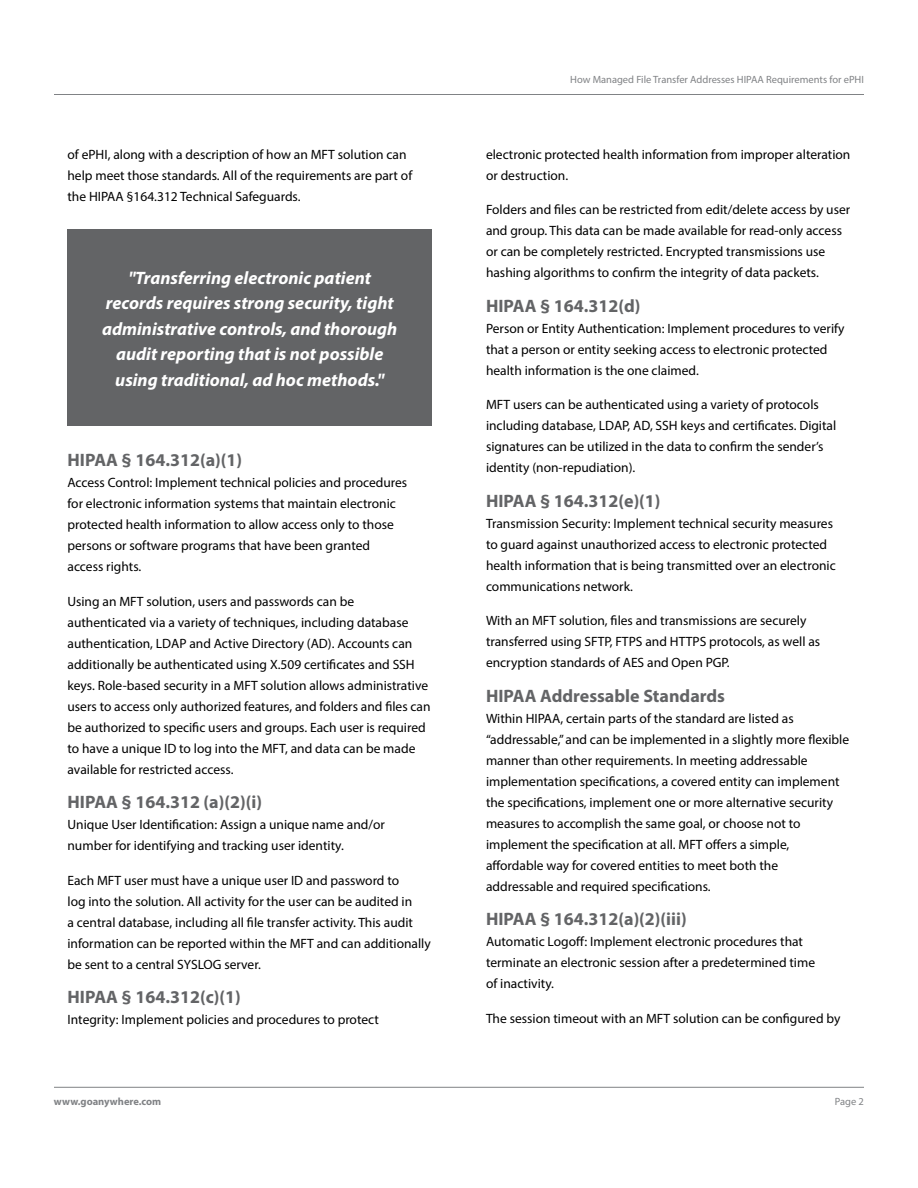
<style>
.page{position:relative;width:918px;height:1188px;background:#fff}
.page>*{position:absolute;margin:0;border:0;box-sizing:border-box;transform-origin:0 0}
.t1{font:italic 700 18px/25.5px "Myriad Pro";color:#fff;text-align:center}
.t2{font:700 18px "Myriad Pro";color:#636466}
.t3{font:13.5px/21px "Myriad Pro";color:#000}
.t4{font:10.5px "Myriad Pro";color:#808285}
.t5{font:700 10.5px "Myriad Pro";color:#808285}
</style>
<div class="page">
<hr style="left:54px;top:1087px;width:810px;height:1px;background:#808285">
<hr style="left:54px;top:94px;width:810px;height:1px;background:#808285">
<div style="left:68px;top:230px;width:364px;height:196px;background:#636466"></div>
<p class="t3" style="left:68px;top:143px;width:346px">of ePHI, along with a description of how an MFT solution can help meet those standards. All of the requirements are part of the HIPAA §164.312 Technical Safeguards.</p>
<h1 class="t1" style="left:102px;top:264px;width:297px">"Transferring electronic patient records requires strong security, tight administrative controls, and thorough audit reporting that is not possible using traditional, ad hoc methods."</h1>
<h1 class="t2" style="left:68px;top:448px;width:176px">HIPAA § 164.312(a)(1)</h1>
<p class="t3" style="left:68px;top:472px;width:341px">Access Control: Implement technical policies and procedures for electronic information systems that maintain electronic protected health information to allow access only to those persons or software programs that have been granted access rights.</p>
<p class="t3" style="left:68px;top:590px;width:365px">Using an MFT solution, users and passwords can be authenticated via a variety of techniques, including database authentication, LDAP and Active Directory (AD). Accounts can additionally be authenticated using X.509 certificates and SSH keys. Role-based security in a MFT solution allows administrative users to access only authorized features, and folders and files can be authorized to specific users and groups. Each user is required to have a unique ID to log into the MFT, and data can be made available for restricted access.</p>
<h1 class="t2" style="left:68px;top:790px;width:196px">HIPAA § 164.312 (a)(2)(i)</h1>
<p class="t3" style="left:68px;top:814px;width:319px">Unique User Identification: Assign a unique name and/or number for identifying and tracking user identity.</p>
<p class="t3" style="left:68px;top:869px;width:365px">Each MFT user must have a unique user ID and password to<br>log into the solution. All activity for the user can be audited in<br>a central database, including all file transfer activity. This audit information can be reported within the MFT and can additionally be sent to a central SYSLOG server.</p>
<h1 class="t2" style="left:68px;top:985px;width:175px">HIPAA § 164.312(c)(1)</h1>
<p class="t3" style="left:68px;top:1009px;width:313px">Integrity: Implement policies and procedures to protect</p>
<p class="t4" style="left:570px;top:73px;width:295px">How Managed File Transfer Addresses HIPAA Requirements for ePHI</p>
<p class="t3" style="left:486px;top:143px;width:366px">electronic protected health information from improper alteration or destruction.</p>
<p class="t3" style="left:486px;top:199px;width:366px">Folders and files can be restricted from edit/delete access by user and group. This data can be made available for read-only access or can be completely restricted. Encrypted transmissions use hashing algorithms to confirm the integrity of data packets.</p>
<h1 class="t2" style="left:486px;top:294px;width:156px">HIPAA § 164.312(d)</h1>
<p class="t3" style="left:486px;top:317px;width:360px">Person or Entity Authentication: Implement procedures to verify that a person or entity seeking access to electronic protected health information is the one claimed.</p>
<p class="t3" style="left:486px;top:394px;width:352px">MFT users can be authenticated using a variety of protocols including database, LDAP, AD, SSH keys and certificates. Digital signatures can be utilized in the data to confirm the sender’s identity (non-repudiation).</p>
<h1 class="t2" style="left:486px;top:489px;width:176px">HIPAA § 164.312(e)(1)</h1>
<p class="t3" style="left:486px;top:512px;width:351px">Transmission Security: Implement technical security measures to guard against unauthorized access to electronic protected health information that is being transmitted over an electronic communications network.</p>
<p class="t3" style="left:486px;top:610px;width:336px">With an MFT solution, files and transmissions are securely transferred using SFTP, FTPS and HTTPS protocols, as well as encryption standards of AES and Open PGP.</p>
<h1 class="t2" style="left:486px;top:684px;width:241px">HIPAA Addressable Standards</h1>
<p class="t3" style="left:486px;top:707px;width:365px">Within HIPAA, certain parts of the standard are listed as “addressable,” and can be implemented in a slightly more flexible manner than other requirements. In meeting addressable implementation specifications, a covered entity can implement the specifications, implement one or more alternative security measures to accomplish the same goal, or choose not to implement the specification at all. MFT offers a simple, affordable way for covered entities to meet both the addressable and required specifications.</p>
<h1 class="t2" style="left:486px;top:907px;width:202px">HIPAA § 164.312(a)(2)(iii)</h1>
<p class="t3" style="left:486px;top:931px;width:331px">Automatic Logoff: Implement electronic procedures that terminate an electronic session after a predetermined time of inactivity.</p>
<p class="t3" style="left:486px;top:1007px;width:356px">The session timeout with an MFT solution can be configured by</p>
<p class="t5" style="left:54px;top:1094px;width:109px">www.goanywhere.com</p>
<p class="t4" style="left:835px;top:1095px;width:31px">Page 2</p>
</div>
